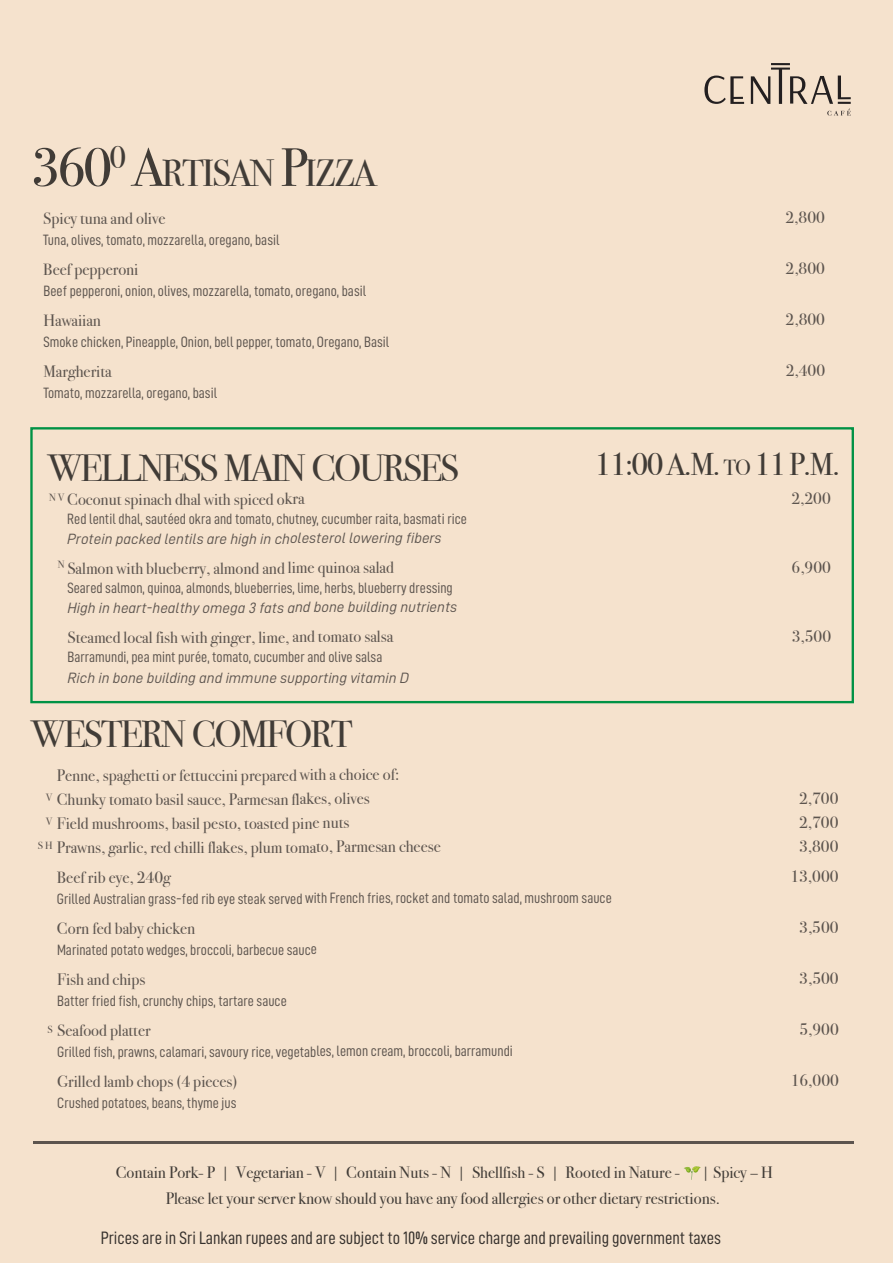
<style>
.page{position:relative;width:893px;height:1263px;background:#f5e2cd}
.page>*{position:absolute;margin:0;border:0;box-sizing:border-box;transform-origin:0 0}
.t1{font:37.8px "Bodoni Svty Two ITCTT";letter-spacing:-.05em;color:#413c37}
.t2{font:31.5px "Bodoni Svty Two ITCTT";color:#413c37}
.t3{font:18px "D DIN Condensed";color:#35302c}
.t4{font:16.5px/24px "Bodoni Svty Two ITCTT";color:#5c544e}
.t5{font:16.5px/25.5px "Bodoni Svty Two ITCTT";color:#413c37}
.t6{font:15px "D DIN Condensed";color:#5c544e}
.t7{font:15px "D DIN Italic";color:#5c544e}
.t8{font:10.5px "Bodoni Svty Two ITCTT";color:#5c544e}
.s1{font-size:54px}
.s2{font-size:22.05px}
</style>
<div class="page">
<div style="left:30px;top:427px;width:824px;height:276px;border:2px solid #009245"></div>
<hr style="left:34px;top:1141px;width:820px;height:2px;background:#5c544e">
<svg style="left:704px;top:76px;width:40px;height:28px"></svg>
<svg style="left:751px;top:63px;width:100px;height:53px"></svg>
<svg style="left:684px;top:1166px;width:16px;height:14px"></svg>
<h1 class="t1" style="left:31px;top:142px;width:347px"><span class="s1">360</span><sup>0</sup> <span class="s1">A</span>RTISAN <span class="s1">P</span>IZZA</h1>
<p class="t4" style="left:43px;top:205px;width:124px">Spicy tuna and olive</p>
<p class="t4" style="left:785px;top:204px;width:41px">2,800</p>
<p class="t6" style="left:43px;top:232px;width:238px">Tuna, olives, tomato, mozzarella, oregano, basil</p>
<p class="t4" style="left:43px;top:256px;width:97px">Beef pepperoni</p>
<p class="t4" style="left:786px;top:255px;width:41px">2,800</p>
<p class="t6" style="left:43px;top:283px;width:324px">Beef pepperoni, onion, olives, mozzarella, tomato, oregano, basil</p>
<p class="t4" style="left:43px;top:307px;width:59px">Hawaiian</p>
<p class="t4" style="left:786px;top:306px;width:41px">2,800</p>
<p class="t6" style="left:43px;top:334px;width:348px">Smoke chicken, Pineapple, Onion, bell pepper, tomato, Oregano, Basil</p>
<p class="t4" style="left:43px;top:358px;width:70px">Margherita</p>
<p class="t4" style="left:786px;top:357px;width:41px">2,400</p>
<p class="t6" style="left:44px;top:385px;width:175px">Tomato, mozzarella, oregano, basil</p>
<h1 class="t1" style="left:48px;top:437px;width:413px">WELLNESS MAIN COURSES</h1>
<h2 class="t2" style="left:595px;top:439px;width:247px">11:00 A.M. <span class="s2">TO</span> 11 P.M.</h2>
<p class="t4" style="left:67px;top:485px;width:239px">Coconut spinach dhal with spiced okra</p>
<p class="t4" style="left:791px;top:484px;width:41px">2,200</p>
<p class="t6" style="left:67px;top:511px;width:401px">Red lentil dhal, sautéed okra and tomato, chutney, cucumber raita, basmati rice</p>
<p class="t7" style="left:67px;top:530px;width:376px">Protein packed lentils are high in cholesterol lowering fibers</p>
<p class="t4" style="left:67px;top:554px;width:328px">Salmon with blueberry, almond and lime quinoa salad</p>
<p class="t4" style="left:791px;top:553px;width:41px">6,900</p>
<p class="t6" style="left:67px;top:580px;width:387px">Seared salmon, quinoa, almonds, blueberries, lime, herbs, blueberry dressing</p>
<p class="t7" style="left:67px;top:599px;width:391px">High in heart-healthy omega 3 fats and bone building nutrients</p>
<p class="t4" style="left:67px;top:623px;width:327px">Steamed local fish with ginger, lime, and tomato salsa</p>
<p class="t4" style="left:792px;top:622px;width:41px">3,500</p>
<p class="t6" style="left:67px;top:649px;width:316px">Barramundi, pea mint purée, tomato, cucumber and olive salsa</p>
<p class="t7" style="left:68px;top:670px;width:343px">Rich in bone building and immune supporting vitamin D</p>
<p class="t8" style="left:49px;top:488px;width:17px">N V</p>
<p class="t8" style="left:58px;top:556px;width:8px">N</p>
<h1 class="t1" style="left:31px;top:703px;width:323px">WESTERN COMFORT</h1>
<p class="t4" style="left:57px;top:761px;width:344px">Penne, spaghetti or fettuccini prepared with a choice of:<br>Chunky tomato basil sauce, Parmesan flakes, olives</p>
<p class="t4" style="left:799px;top:784px;width:41px">2,700</p>
<p class="t8" style="left:46px;top:788px;width:8px">V</p>
<p class="t8" style="left:46px;top:812px;width:8px">V</p>
<p class="t8" style="left:38px;top:836px;width:16px">S H</p>
<p class="t4" style="left:57px;top:809px;width:294px">Field mushrooms, basil pesto, toasted pine nuts</p>
<p class="t4" style="left:799px;top:808px;width:41px">2,700</p>
<p class="t4" style="left:57px;top:833px;width:386px">Prawns, garlic, red chilli flakes, plum tomato, Parmesan cheese</p>
<p class="t4" style="left:799px;top:832px;width:41px">3,800</p>
<p class="t4" style="left:57px;top:863px;width:115px">Beef rib eye, 240g</p>
<p class="t4" style="left:790px;top:862px;width:50px">13,000</p>
<p class="t6" style="left:57px;top:890px;width:556px">Grilled Australian grass-fed rib eye steak served with French fries, rocket and tomato salad, mushroom sauce</p>
<p class="t4" style="left:57px;top:914px;width:140px">Corn fed baby chicken</p>
<p class="t4" style="left:799px;top:913px;width:41px">3,500</p>
<p class="t6" style="left:57px;top:941px;width:262px">Marinated potato wedges, broccoli, barbecue sauce</p>
<p class="t4" style="left:57px;top:965px;width:90px">Fish and chips</p>
<p class="t4" style="left:799px;top:964px;width:41px">3,500</p>
<p class="t6" style="left:57px;top:992px;width:231px">Batter fried fish, crunchy chips, tartare sauce</p>
<p class="t4" style="left:57px;top:1016px;width:95px">Seafood platter</p>
<p class="t4" style="left:799px;top:1015px;width:41px">5,900</p>
<p class="t6" style="left:57px;top:1043px;width:457px">Grilled fish, prawns, calamari, savoury rice, vegetables, lemon cream, broccoli, barramundi</p>
<p class="t4" style="left:57px;top:1067px;width:182px">Grilled lamb chops (4 pieces)</p>
<p class="t4" style="left:791px;top:1066px;width:50px">16,000</p>
<p class="t6" style="left:57px;top:1094px;width:181px">Crushed potatoes, beans, thyme jus</p>
<p class="t8" style="left:47px;top:1021px;width:7px">S</p>
<p class="t5" style="left:116px;top:1158px;width:566px">Contain Pork- P | Vegetarian - V | Contain Nuts - N | Shellfish - S | Rooted in Nature -</p>
<p class="t5" style="left:166px;top:1158px;width:609px;text-indent:536px">| Spicy – H<br>Please let your server know should you have any food allergies or other dietary restrictions.</p>
<p class="t3" style="left:101px;top:1228px;width:622px">Prices are in Sri Lankan rupees and are subject to 10% service charge and prevailing government taxes</p>
</div>
